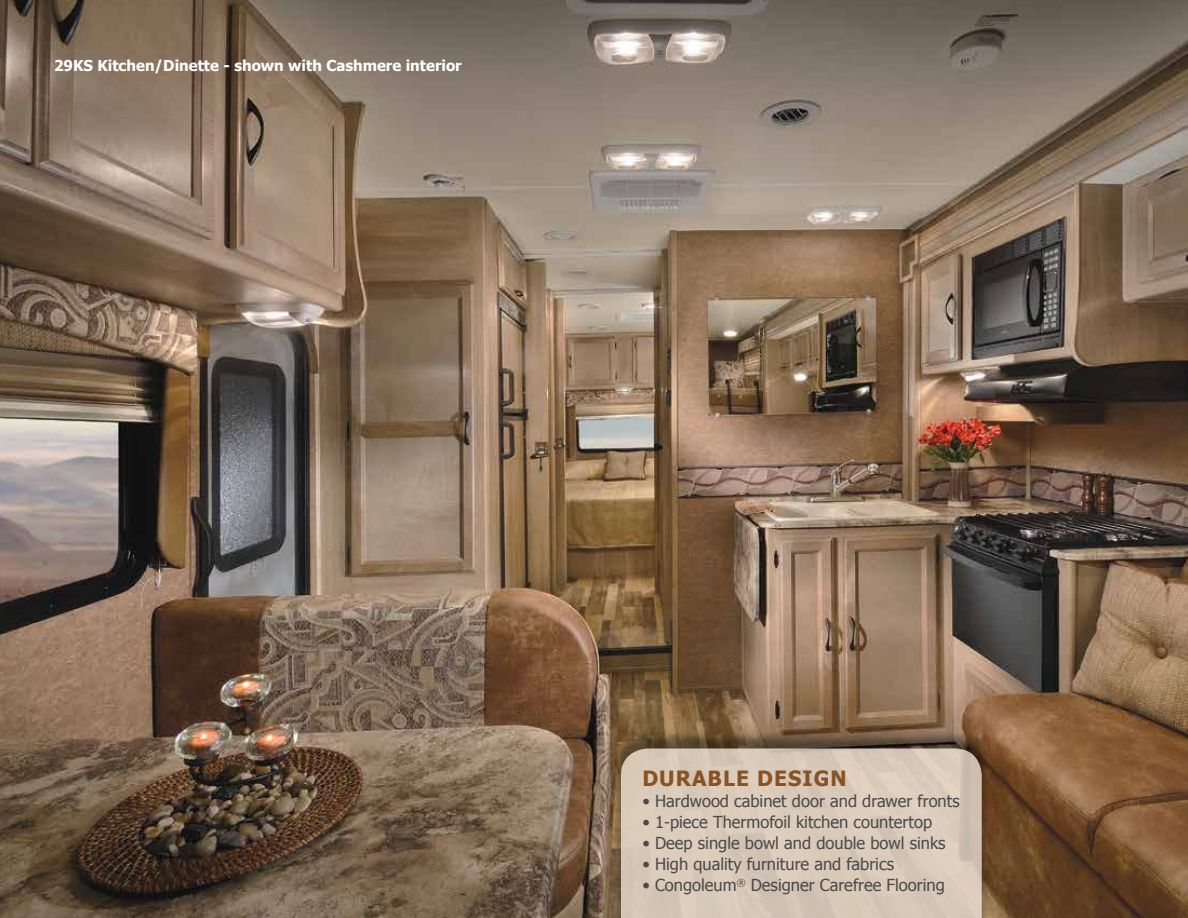
<style>
.page{position:relative;width:1188px;height:918px;background:#fff}
.page>*{position:absolute;margin:0;border:0;box-sizing:border-box;transform-origin:0 0}
.t1{font:700 21px "Tahoma";letter-spacing:.05em;color:#885324}
.t2{font:16.5px "Tahoma";color:#4a4a4b}
.t3{font:700 15px "Tahoma";color:#fff}
</style>
<div class="page">
<img style="left:0;top:0;width:1188px;height:918px">
<div style="left:613px;top:730px;width:376px;height:188px;background:#000;opacity:.5"></div>
<svg style="left:621px;top:748px;width:361px;height:170px;background:#d6c7b7"></svg>
<p class="t3" style="left:54px;top:55px;width:409px">29KS Kitchen/Dinette - shown with Cashmere interior</p>
<p class="t1" style="left:642px;top:764px;width:206px">DURABLE DESIGN</p>
<p class="t2" style="left:642px;top:790px;width:319px">• Hardwood cabinet door and drawer fronts</p>
<p class="t2" style="left:642px;top:811px;width:291px">• 1-piece Thermofoil kitchen countertop</p>
<p class="t2" style="left:642px;top:832px;width:305px">• Deep single bowl and double bowl sinks</p>
<p class="t2" style="left:642px;top:853px;width:253px">• High quality furniture and fabrics</p>
<p class="t2" style="left:642px;top:874px;width:304px">• Congoleum<sup>®</sup> Designer Carefree Flooring</p>
</div>
